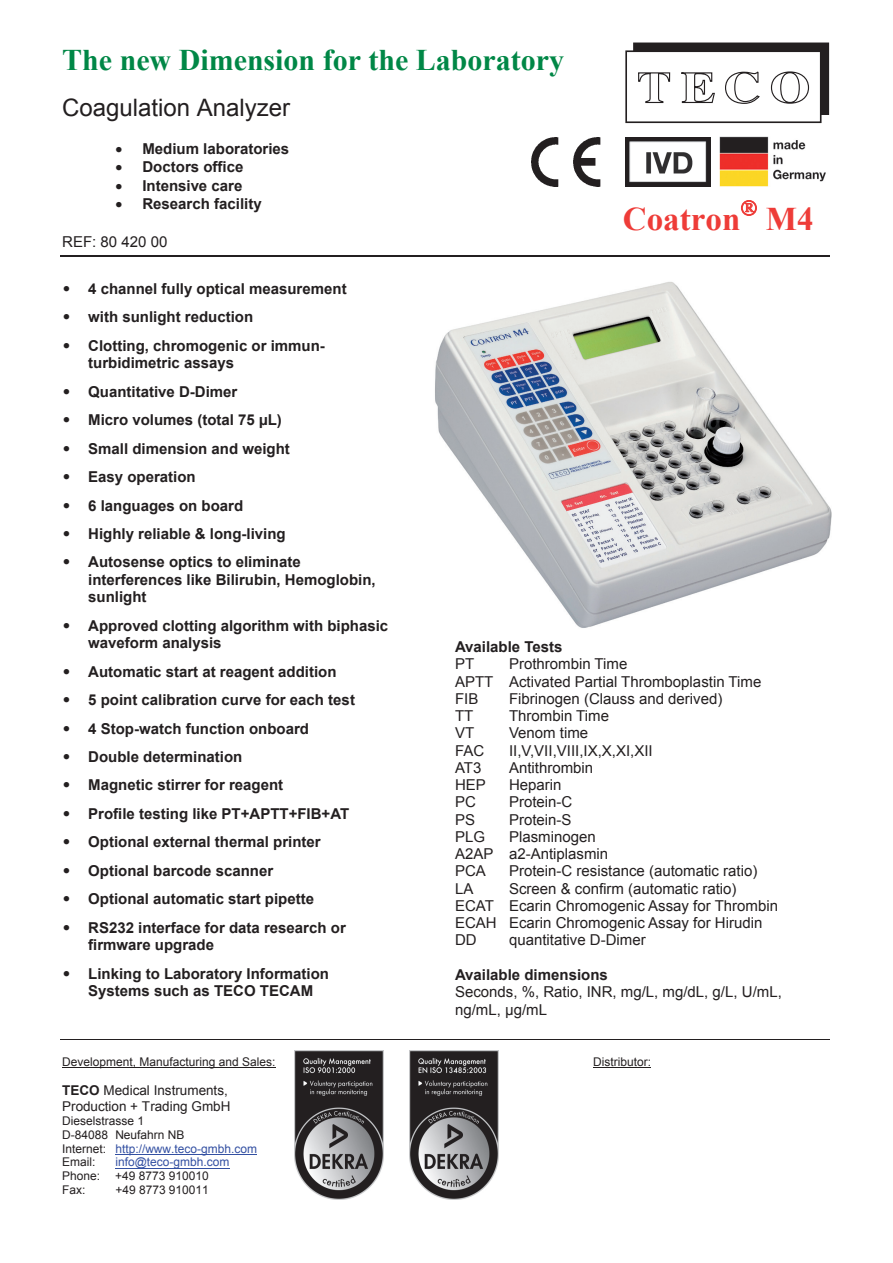
<style>
.page{position:relative;width:893px;height:1263px;background:#fff}
.page>*{position:absolute;margin:0;border:0;box-sizing:border-box;transform-origin:0 0}
.t1{font:700 33px "Times New Roman";color:#ee3c38}
.t2{font:700 30px "Times New Roman";color:#008746}
.t3{font:24px "Arial";color:#231f20}
.t4{font:700 15px/17.4px "Arial";color:#231f20}
.t5{font:15px/17.2px "Arial";color:#231f20}
.t6{font:700 15px "Arial";color:#231f20}
.t7{font:15px "Arial";color:#231f20}
.t8{font:13.5px/15.6px "Arial";color:#231f20}
.t9{font:12px/13.8px "Arial";color:#231f20}
.t10{font:12px "Arial";color:#3350a2}
.s1{font-family:"Helvetica Neue";font-weight:400}
.s2{font-weight:700}
.s3{color:#3350a2}
</style>
<div class="page">
<hr style="left:60px;top:255px;width:770px;height:1px;background:#231f20">
<hr style="left:60px;top:1039px;width:770px;height:1px;background:#231f20">
<hr style="left:62px;top:1067px;width:214px;height:1px;background:#231f20">
<hr style="left:593px;top:1067px;width:58px;height:1px;background:#231f20">
<hr style="left:115px;top:1154px;width:142px;height:1px;background:#3350a2">
<hr style="left:115px;top:1167px;width:114px;height:1px;background:#3350a2">
<img style="left:409px;top:1051px;width:89px;height:148px">
<img style="left:294px;top:1051px;width:89px;height:148px">
<div style="left:634px;top:43px;width:194px;height:71px;background:#231f20"></div>
<div style="left:633px;top:43px;width:196px;height:72px;border:1px solid #231f20"></div>
<div style="left:626px;top:51px;width:195px;height:71px;background:#fff"></div>
<div style="left:625px;top:50px;width:196px;height:73px;border:2px solid #231f20"></div>
<svg style="left:638px;top:71px;width:172px;height:33px"></svg>
<img style="left:719px;top:136px;width:107px;height:50px">
<img style="left:531px;top:137px;width:69px;height:50px">
<img style="left:625px;top:137px;width:85px;height:50px">
<img style="left:435px;top:282px;width:397px;height:346px">
<svg style="left:741px;top:200px;width:16px;height:16px"></svg>
<h2 class="t2" style="left:62px;top:39px;width:503px">The new Dimension for the Laboratory</h2>
<h3 class="t3" style="left:62px;top:92px;width:229px">Coagulation Analyzer</h3>
<p class="t6" style="left:115px;top:139px;width:175px">• Medium laboratories</p>
<p class="t6" style="left:115px;top:157px;width:130px">• Doctors office</p>
<p class="t6" style="left:115px;top:175px;width:129px">• Intensive care</p>
<p class="t6" style="left:115px;top:194px;width:148px">• Research facility</p>
<p class="t7" style="left:62px;top:232px;width:107px">REF: 80 420 00</p>
<h1 class="t1" style="left:623px;top:196px;width:192px">Coatron M4</h1>
<p class="t4" style="left:63px;top:280px;width:285px"><span class="s1">•</span> 4 channel fully optical measurement</p>
<p class="t4" style="left:63px;top:309px;width:192px"><span class="s1">•</span> with sunlight reduction</p>
<p class="t4" style="left:88px;top:337px;width:238px;text-indent:-26px"><span class="s1">•</span> Clotting, chromogenic or immun&shy;turbidimetric assays</p>
<p class="t4" style="left:63px;top:383px;width:176px"><span class="s1">•</span> Quantitative D-Dimer</p>
<p class="t4" style="left:63px;top:412px;width:221px"><span class="s1">•</span> Micro volumes (total 75 µL)</p>
<p class="t4" style="left:63px;top:440px;width:229px"><span class="s1">•</span> Small dimension and weight</p>
<p class="t4" style="left:63px;top:469px;width:135px"><span class="s1">•</span> Easy operation</p>
<p class="t4" style="left:63px;top:497px;width:182px"><span class="s1">•</span> 6 languages on board</p>
<p class="t4" style="left:63px;top:525px;width:225px"><span class="s1">•</span> Highly reliable &amp; long-living</p>
<p class="t4" style="left:88px;top:554px;width:289px;text-indent:-26px"><span class="s1">•</span> Autosense optics to eliminate interferences like Bilirubin, Hemoglobin, sunlight</p>
<p class="t4" style="left:88px;top:617px;width:302px;text-indent:-26px"><span class="s1">•</span> Approved clotting algorithm with biphasic waveform analysis</p>
<p class="t4" style="left:63px;top:663px;width:275px"><span class="s1">•</span> Automatic start at reagent addition</p>
<p class="t4" style="left:63px;top:691px;width:294px"><span class="s1">•</span> 5 point calibration curve for each test</p>
<p class="t4" style="left:63px;top:720px;width:248px"><span class="s1">•</span> 4 Stop-watch function onboard</p>
<p class="t4" style="left:63px;top:748px;width:181px"><span class="s1">•</span> Double determination</p>
<p class="t4" style="left:63px;top:777px;width:222px"><span class="s1">•</span> Magnetic stirrer for reagent</p>
<p class="t4" style="left:63px;top:805px;width:288px"><span class="s1">•</span> Profile testing like PT+APTT+FIB+AT</p>
<p class="t4" style="left:63px;top:834px;width:260px"><span class="s1">•</span> Optional external thermal printer</p>
<p class="t4" style="left:63px;top:862px;width:212px"><span class="s1">•</span> Optional barcode scanner</p>
<p class="t4" style="left:63px;top:891px;width:253px"><span class="s1">•</span> Optional automatic start pipette</p>
<p class="t4" style="left:88px;top:919px;width:259px;text-indent:-26px"><span class="s1">•</span> RS232 interface for data research or firmware upgrade</p>
<p class="t4" style="left:88px;top:965px;width:242px;text-indent:-26px"><span class="s1">•</span> Linking to Laboratory Information<br>Systems such as TECO TECAM</p>
<p class="t4" style="left:455px;top:639px;width:109px">Available Tests</p>
<p class="t5" style="left:455px;top:656px;width:21px">PT</p>
<p class="t5" style="left:455px;top:656px;width:308px;text-indent:54px">Prothrombin Time<br>APTT Activated Partial Thromboplastin Time<br>FIB</p>
<p class="t5" style="left:509px;top:690px;width:215px">Fibrinogen (Clauss and derived)</p>
<p class="t5" style="left:455px;top:707px;width:20px">TT</p>
<p class="t5" style="left:509px;top:707px;width:102px">Thrombin Time</p>
<p class="t5" style="left:455px;top:725px;width:21px">VT</p>
<p class="t5" style="left:509px;top:725px;width:81px">Venom time</p>
<p class="t5" style="left:455px;top:742px;width:31px">FAC</p>
<p class="t5" style="left:509px;top:742px;width:145px">II,V,VII,VIII,IX,X,XI,XII</p>
<p class="t5" style="left:455px;top:759px;width:28px">AT3</p>
<p class="t5" style="left:509px;top:759px;width:86px">Antithrombin</p>
<p class="t5" style="left:455px;top:776px;width:32px">HEP</p>
<p class="t5" style="left:509px;top:776px;width:54px">Heparin</p>
<p class="t5" style="left:455px;top:794px;width:22px">PC</p>
<p class="t5" style="left:509px;top:794px;width:65px">Protein-C</p>
<p class="t5" style="left:455px;top:811px;width:22px">PS</p>
<p class="t5" style="left:509px;top:811px;width:64px">Protein-S</p>
<p class="t5" style="left:455px;top:828px;width:32px">PLG</p>
<p class="t5" style="left:455px;top:828px;width:155px;text-indent:54px">Plasminogen<br>A2AP a2-Antiplasmin<br>PCA</p>
<p class="t5" style="left:509px;top:863px;width:250px">Protein-C resistance (automatic ratio)</p>
<p class="t5" style="left:455px;top:880px;width:324px;text-indent:54px">Screen &amp; confirm (automatic ratio)<br>ECAT Ecarin Chromogenic Assay for Thrombin<br>ECAH Ecarin Chromogenic Assay for Hirudin<br>DD</p>
<p class="t5" style="left:455px;top:880px;width:20px">LA</p>
<p class="t5" style="left:509px;top:932px;width:138px">quantitative D-Dimer</p>
<p class="t4" style="left:455px;top:966px;width:154px">Available dimensions</p>
<p class="t5" style="left:455px;top:983px;width:328px;line-height:18px">Seconds, %, Ratio, INR, mg/L, mg/dL, g/L, U/mL, ng/mL, µg/mL</p>
<p class="t9" style="left:62px;top:1055px;width:215px">Development, Manufacturing and Sales:</p>
<p class="t9" style="left:593px;top:1055px;width:59px">Distributor:</p>
<p class="t8" style="left:62px;top:1083px;width:170px"><span class="s2">TECO</span> Medical Instruments,<br>Production + Trading GmbH</p>
<p class="t9" style="left:62px;top:1114px;width:196px">Dieselstrasse 1<br>D-84088 Neufahrn NB<br>Internet: <span class="s3">http://www.teco-gmbh.com<br></span>Email:</p>
<p class="t10" style="left:115px;top:1154px;width:116px">info@teco-gmbh.com</p>
<p class="t9" style="left:62px;top:1169px;width:39px">Phone:</p>
<p class="t9" style="left:115px;top:1169px;width:95px">+49 8773 910010</p>
<p class="t9" style="left:62px;top:1183px;width:25px">Fax:</p>
<p class="t9" style="left:115px;top:1183px;width:95px">+49 8773 910011</p>
</div>
